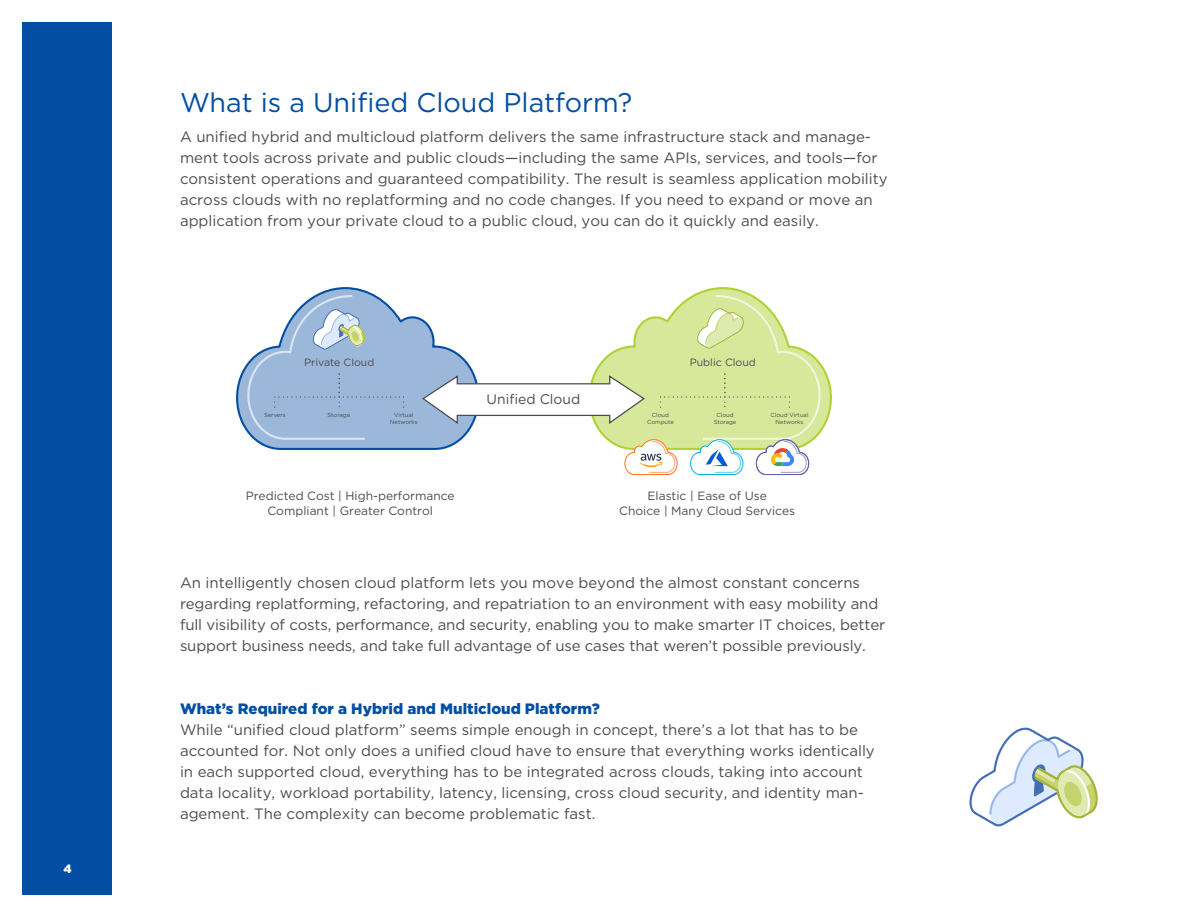
<style>
.page{position:relative;width:1188px;height:918px;background:#fff}
.page>*{position:absolute;margin:0;border:0;box-sizing:border-box;transform-origin:0 0}
.t1{font:27px "Gotham";color:#034ea2}
.t2{font:15px/21px "Gotham";color:#4c4c4e}
.t3{font:900 15px "Gotham";color:#034ea2}
.t4{font:13.95px "Gotham Rounded";color:#4c4c4e}
.t5{font:12px/15px "Gotham";color:#4c4c4e;text-align:center}
.t6{font:900 12px "Gotham";color:#fff}
.t7{font:10.5px "Gotham Rounded";color:#4c4c4e}
.t8{font:5.85px/7.1px "Gotham Rounded";color:#4c4c4e;text-align:center}
</style>
<div class="page">
<div style="left:22px;top:22px;width:90px;height:874px;background:#034ea2"></div>
<svg style="left:969px;top:727px;width:129px;height:100px"></svg>
<svg style="left:236px;top:287px;width:596px;height:188px"></svg>
<p class="t6" style="left:63px;top:860px;width:10px">4</p>
<h1 class="t1" style="left:180px;top:85px;width:454px">What is a Unified Cloud Platform?</h1>
<p class="t2" style="left:180px;top:125px;width:709px">A unified hybrid and multicloud platform delivers the same infrastructure stack and manage&shy;ment tools across private and public clouds—including the same APIs, services, and tools—for consistent operations and guaranteed compatibility. The result is seamless application mobility across clouds with no replatforming and no code changes. If you need to expand or move an application from your private cloud to a public cloud, you can do it quickly and easily.</p>
<p class="t7" style="left:304px;top:355px;width:72px">Private Cloud</p>
<p class="t8" style="left:264px;top:411px;width:23px">Servers</p>
<p class="t8" style="left:328px;top:411px;width:24px">Storage</p>
<p class="t8" style="left:390px;top:411px;width:29px">Virtual<br>Networks</p>
<p class="t4" style="left:487px;top:389px;width:95px">Unified Cloud</p>
<p class="t7" style="left:690px;top:355px;width:68px">Public Cloud</p>
<p class="t8" style="left:647px;top:411px;width:28px">Cloud<br>Compute</p>
<p class="t8" style="left:714px;top:411px;width:24px">Cloud<br>Storage</p>
<p class="t8" style="left:771px;top:411px;width:39px">Cloud Virtual<br>Networks</p>
<p class="t5" style="left:246px;top:488px;width:210px">Predicted Cost | High-performance<br>Compliant | Greater Control</p>
<p class="t5" style="left:619px;top:488px;width:177px">Elastic | Ease of Use<br>Choice | Many Cloud Services</p>
<p class="t2" style="left:180px;top:572px;width:707px">An intelligently chosen cloud platform lets you move beyond the almost constant concerns regarding replatforming, refactoring, and repatriation to an environment with easy mobility and full visibility of costs, performance, and security, enabling you to make smarter IT choices, better support business needs, and take full advantage of use cases that weren’t possible previously.</p>
<p class="t3" style="left:180px;top:698px;width:422px">What’s Required for a Hybrid and Multicloud Platform?</p>
<p class="t2" style="left:180px;top:719px;width:696px">While “unified cloud platform” seems simple enough in concept, there’s a lot that has to be accounted for. Not only does a unified cloud have to ensure that everything works identically in each supported cloud, everything has to be integrated across clouds, taking into account data locality, workload portability, latency, licensing, cross cloud security, and identity man&shy;agement. The complexity can become problematic fast.</p>
</div>
